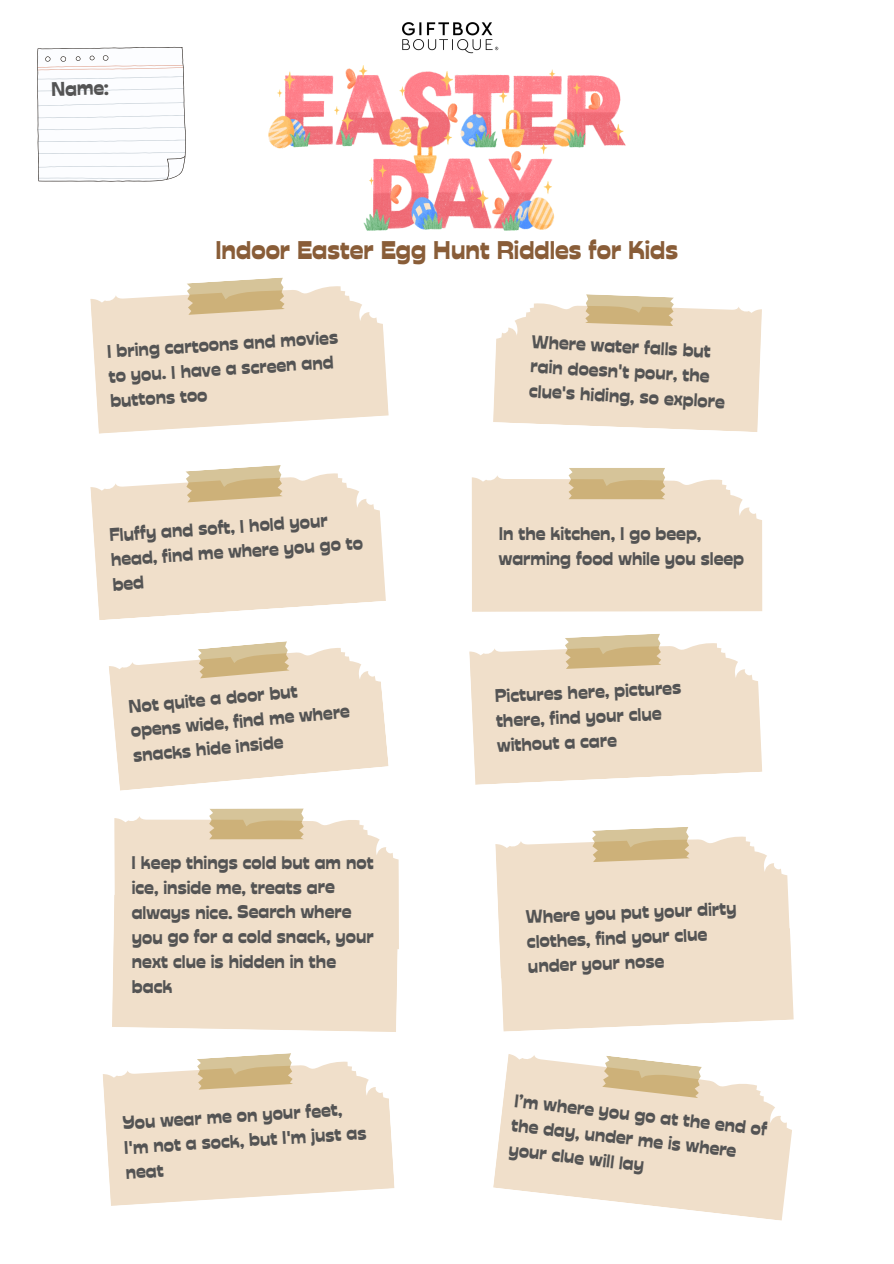
<style>
.page{position:relative;width:894px;height:1264px;background:#fff}
.page>*{position:absolute;margin:0;border:0;box-sizing:border-box;transform-origin:0 0}
.t1{font:25.5px "Stadio Now Novarese";color:#895d38}
.t2{font:19.65px "Stadio Now Novarese";color:#545454}
.t3{font:18.3px/24.8px "Stadio Now Novarese";letter-spacing:-.005em;color:#545454}
</style>
<div class="page">
<img style="left:268px;top:65px;width:357px;height:165px">
<img style="left:402px;top:22px;width:97px;height:32px">
<svg style="left:90px;top:286px;width:298px;height:147px;fill:#f0dfca"></svg>
<svg style="left:186px;top:277px;width:99px;height:38px"></svg>
<svg style="left:493px;top:294px;width:268px;height:138px"></svg>
<svg style="left:90px;top:473px;width:296px;height:147px;fill:#f0dfca"></svg>
<svg style="left:185px;top:465px;width:98px;height:37px"></svg>
<svg style="left:472px;top:468px;width:290px;height:144px"></svg>
<svg style="left:109px;top:641px;width:279px;height:149px"></svg>
<svg style="left:469px;top:634px;width:293px;height:150px"></svg>
<svg style="left:103px;top:1053px;width:291px;height:152px"></svg>
<svg style="left:495px;top:827px;width:298px;height:204px"></svg>
<svg style="left:493px;top:1054px;width:299px;height:166px;fill:#f0dfca"></svg>
<svg style="left:602px;top:1055px;width:99px;height:43px"></svg>
<svg style="left:112px;top:808px;width:287px;height:224px"></svg>
<svg style="left:37px;top:47px;width:149px;height:135px"></svg>
<p class="t2" style="left:51px;top:78px;width:59px;rotate:-2deg">Name:</p>
<p class="t1" style="left:215px;top:234px;width:464px">Indoor Easter Egg Hunt Riddles for Kids</p>
<p class="t3" style="left:106px;top:340px;width:233px;rotate:-4deg">I bring cartoons and movies to you. I have a screen and buttons too</p>
<p class="t3" style="left:532px;top:329px;width:197px;rotate:3deg">Where water falls but rain doesn't pour, the clue's hiding, so explore</p>
<h1 class="t3" style="left:108px;top:523px;width:254px;rotate:-4deg">Fluffy and soft, I hold your head, find me where you go to bed</h1>
<p class="t3" style="left:498px;top:521px;width:247px">In the kitchen, I go beep, warming food while you sleep</p>
<p class="t3" style="left:127px;top:693px;width:221px;rotate:-5deg">Not quite a door but opens wide, find me where snacks hide inside</p>
<p class="t3" style="left:494px;top:684px;width:188px;rotate:-3deg">Pictures here, pictures there, find your clue without a care</p>
<p class="t3" style="left:131px;top:850px;width:244px">I keep things cold but am not ice, inside me, treats are always nice. Search where you go for a cold snack, your next clue is hidden in the back</p>
<p class="t3" style="left:121px;top:1111px;width:244px;line-height:24.3px;rotate:-4deg">You wear me on your feet,<br>I'm not a sock, but I'm just as neat</p>
<p class="t3" style="left:525px;top:903px;width:212px;rotate:-2deg">Where you put your dirty clothes, find your clue under your nose</p>
<p class="t3" style="left:516px;top:1087px;width:255px;rotate:7deg">I’m where you go at the end of</p>
<p class="t3" style="left:510px;top:1136px;width:137px;rotate:7deg">your clue will lay</p>
<p class="t3" style="left:513px;top:1111px;width:227px;rotate:7deg">the day, under me is where</p>
</div>
